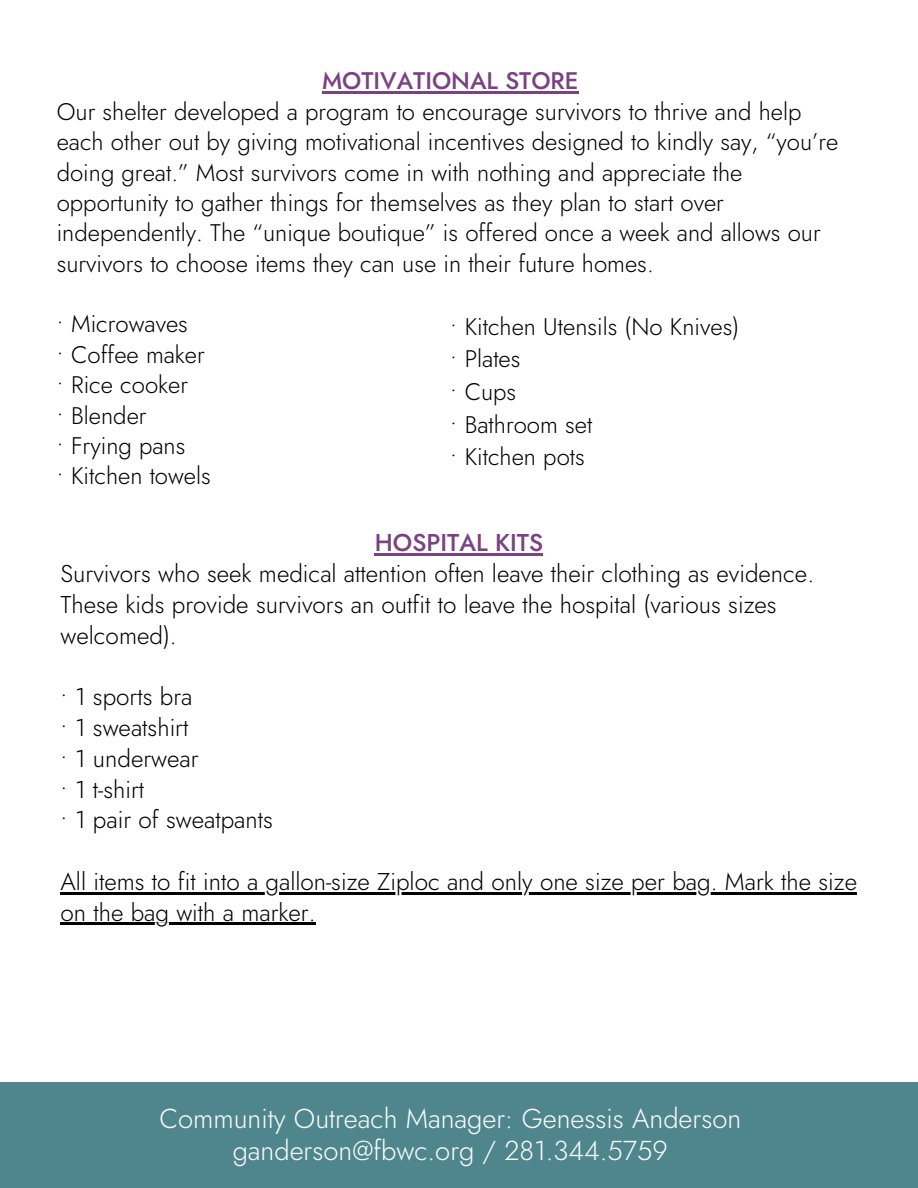
<style>
.page{position:relative;width:918px;height:1188px;background:#fff}
.page>*{position:absolute;margin:0;border:0;box-sizing:border-box;transform-origin:0 0}
.t1{font:300 27.3px/32.4px "Jost";color:#f9fcfc;text-align:center}
.t2{font:300 24.3px/30.8px "Jost";color:#000}
.t3{font:500 24.3px "Jost";color:#7a4183}
.t4{font:300 24px/30.3px "Jost";color:#000}
.t5{font:500 24px "Jost";color:#7a4183}
</style>
<div class="page">
<hr style="left:322px;top:92px;width:257px;height:2px;background:#7a4183">
<hr style="left:375px;top:554px;width:168px;height:2px;background:#7a4183">
<hr style="left:61px;top:892px;width:796px;height:2px;background:#000">
<hr style="left:61px;top:923px;width:255px;height:2px;background:#000">
<div style="left:0;top:1083px;width:918px;height:105px;background:#4f868e"></div>
<p class="t5" style="left:322px;top:64px;width:258px">MOTIVATIONAL STORE</p>
<p class="t4" style="left:57px;top:96px;width:783px">Our shelter developed a program to encourage survivors to thrive and help each other out by giving motivational incentives designed to kindly say, “you’re doing great.” Most survivors come in with nothing and appreciate the opportunity to gather things for themselves as they plan to start over independently. The “unique boutique” is offered once a week and allows our survivors to choose items they can use in their future homes.</p>
<p class="t4" style="left:57px;top:309px;width:133px">• Microwaves</p>
<p class="t4" style="left:57px;top:339px;width:150px">• Coffee maker</p>
<p class="t4" style="left:57px;top:370px;width:133px">• Rice cooker</p>
<p class="t4" style="left:57px;top:400px;width:91px">• Blender</p>
<p class="t4" style="left:57px;top:430px;width:130px">• Frying pans</p>
<p class="t4" style="left:57px;top:461px;width:156px">• Kitchen towels</p>
<p class="t4" style="left:450px;top:311px;width:290px">• Kitchen Utensils (No Knives)</p>
<p class="t4" style="left:450px;top:344px;width:72px">• Plates</p>
<p class="t4" style="left:450px;top:377px;width:68px">• Cups</p>
<p class="t4" style="left:450px;top:409px;width:144px">• Bathroom set</p>
<p class="t4" style="left:450px;top:442px;width:136px">• Kitchen pots</p>
<p class="t3" style="left:375px;top:525px;width:170px">HOSPITAL KITS</p>
<p class="t2" style="left:61px;top:558px;width:755px">Survivors who seek medical attention often leave their clothing as evidence.<br>These kids provide survivors an outfit to leave the hospital (various sizes welcomed).</p>
<p class="t2" style="left:61px;top:681px;width:133px">• 1 sports bra</p>
<p class="t2" style="left:61px;top:712px;width:129px">• 1 sweatshirt</p>
<p class="t2" style="left:61px;top:743px;width:140px">• 1 underwear</p>
<p class="t2" style="left:61px;top:774px;width:85px">• 1 t-shirt</p>
<p class="t2" style="left:61px;top:804px;width:214px">• 1 pair of sweatpants</p>
<p class="t2" style="left:61px;top:866px;width:798px">All items to fit into a gallon-size Ziploc and only one size per bag. Mark the size on the bag with a marker.</p>
<p class="t1" style="left:159px;top:1102px;width:583px">Community Outreach Manager: Genessis Anderson ganderson@fbwc.org / 281.344.5759</p>
</div>
